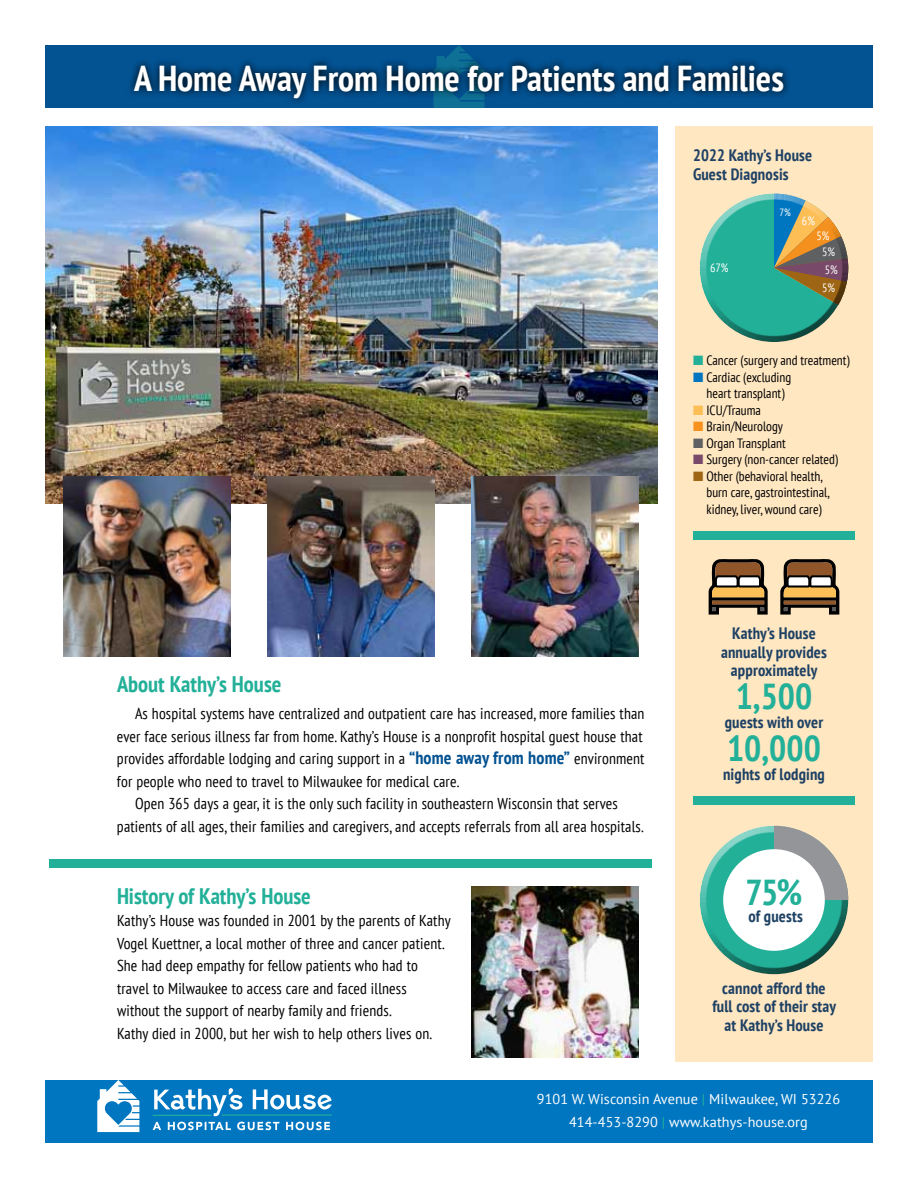
<style>
.page{position:relative;width:918px;height:1188px;background:#fff}
.page>*{position:absolute;margin:0;border:0;box-sizing:border-box;transform-origin:0 0}
.t1{font:700 condensed 36px "PT Sans";color:#fff}
.t2{font:700 condensed 36px "PT Sans";color:#23b099}
.t3{font:700 condensed 22.5px "PT Sans";color:#23b099}
.t4{font:700 condensed 16.5px/18.8px "PT Sans";letter-spacing:.01em;color:#1e4164;text-align:center}
.t5{font:condensed 15.75px/22.5px "PT Sans";letter-spacing:.01em;color:#000}
.t6{font:14.25px/22.5px "PT Sans";letter-spacing:.005em;color:#fff;text-align:center}
.t7{font:condensed 13.5px/16.5px "PT Sans";color:#000;text-align:center}
.t8{font:condensed 12px "PT Sans";color:#fff}
.t9{font:condensed 10.5px "PT Sans";color:#fff}
.s1{font-weight:700;font-size:18px;color:#035292}
.s2{color:#23b099}
.s3{color:#0076c0}
.s4{color:#fdbe56}
.s5{color:#f7921e}
.s6{color:#5f6062}
.s7{color:#79496a}
.s8{color:#9e6614}
</style>
<div class="page">
<div style="left:45px;top:45px;width:828px;height:63px;background:#035292"></div>
<svg style="left:433px;top:45px;width:52px;height:63px"></svg>
<div style="left:45px;top:1080px;width:828px;height:63px;background:#0076c0"></div>
<div style="left:675px;top:126px;width:198px;height:936px;background:#ffe7c2"></div>
<div style="left:50px;top:860px;width:602px;height:8px;background:#23b099"></div>
<svg style="left:97px;top:1080px;width:42px;height:52px"></svg>
<svg style="left:154px;top:1088px;width:89px;height:28px"></svg>
<svg style="left:253px;top:1089px;width:79px;height:21px"></svg>
<hr style="left:153px;top:1115px;width:59px;height:1px;background:#23b099">
<hr style="left:222px;top:1114px;width:110px;height:2px;background:#23b099">
<svg style="left:153px;top:1122px;width:177px;height:8px"></svg>
<div style="left:693px;top:531px;width:162px;height:9px;background:#23b099"></div>
<div style="left:693px;top:796px;width:162px;height:10px;background:#23b099"></div>
<div style="left:698px;top:185px;width:158px;height:119px;background:#fff;opacity:.75"></div>
<div style="left:698px;top:215px;width:158px;height:129px;background:#000;opacity:.75"></div>
<div style="left:698px;top:824px;width:151px;height:114px;background:#fff;opacity:.75"></div>
<div style="left:698px;top:849px;width:151px;height:126px;background:#000;opacity:.75"></div>
<svg style="left:774px;top:826px;width:74px;height:74px"></svg>
<div style="left:723px;top:849px;width:102px;height:102px;background:#fff;border-radius:50%"></div>
<svg style="left:709px;top:559px;width:59px;height:56px;background:#8d7252"></svg>
<svg style="left:780px;top:559px;width:59px;height:56px;background:#8d7252"></svg>
<img style="left:471px;top:887px;width:168px;height:170px">
<img style="left:45px;top:126px;width:612px;height:378px">
<svg style="left:130px;top:57px;width:658px;height:49px"></svg>
<img style="left:63px;top:477px;width:168px;height:180px">
<img style="left:267px;top:477px;width:168px;height:180px">
<img style="left:471px;top:477px;width:168px;height:180px">
<h1 class="t1" style="left:134px;top:54px;width:651px">A Home Away From Home for Patients and Families</h1>
<p class="t4" style="left:693px;top:146px;width:121px;text-align:left">2022 Kathy’s House<br>Guest Diagnosis</p>
<p class="t9" style="left:779px;top:206px;width:13px">7%</p>
<p class="t8" style="left:802px;top:213px;width:15px">6%</p>
<p class="t8" style="left:817px;top:228px;width:15px">5%</p>
<p class="t8" style="left:822px;top:244px;width:15px">5%</p>
<p class="t8" style="left:822px;top:280px;width:15px">5%</p>
<p class="t8" style="left:710px;top:260px;width:20px">67%</p>
<p class="t8" style="left:825px;top:262px;width:15px">5%</p>
<h2 class="t3" style="left:117px;top:670px;width:166px">About Kathy’s House</h2>
<p class="t5" style="left:135px;top:702px;width:511px">As hospital systems have centralized and outpatient care has increased, more families than</p>
<p class="t5" style="left:117px;top:725px;width:527px">ever face serious illness far from home. Kathy’s House is a nonprofit hospital guest house that</p>
<p class="t5" style="left:117px;top:747px;width:529px">provides affordable lodging and caring support in a <span class="s1">“home away from home”</span> environment</p>
<p class="t5" style="left:117px;top:770px;width:344px">for people who need to travel to Milwaukee for medical care.</p>
<p class="t5" style="left:135px;top:792px;width:484px">Open 365 days a gear, it is the only such facility in southeastern Wisconsin that serves</p>
<p class="t5" style="left:117px;top:815px;width:528px">patients of all ages, their families and caregivers, and accepts referrals from all area hospitals.</p>
<h2 class="t3" style="left:117px;top:881px;width:195px">History of Kathy’s House</h2>
<p class="t5" style="left:117px;top:909px;width:335px">Kathy’s House was founded in 2001 by the parents of Kathy Vogel Kuettner, a local mother of three and cancer patient.<br>She had deep empathy for fellow patients who had to travel to Milwaukee to access care and faced illness without the support of nearby family and friends.<br>Kathy died in 2000, but her wish to help others lives on.</p>
<p class="t7" style="left:693px;top:352px;width:158px"><span class="s2">■</span> Cancer (surgery and treatment)</p>
<p class="t7" style="left:693px;top:368px;width:100px"><span class="s3">■</span> Cardiac (excluding heart transplant)</p>
<p class="t7" style="left:693px;top:401px;width:69px"><span class="s4">■</span> ICU/Trauma</p>
<p class="t7" style="left:693px;top:418px;width:91px"><span class="s5">■</span> Brain/Neurology</p>
<p class="t7" style="left:693px;top:434px;width:94px"><span class="s6">■</span> Organ Transplant</p>
<p class="t7" style="left:693px;top:451px;width:147px"><span class="s7">■</span> Surgery (non-cancer related)</p>
<p class="t7" style="left:706px;top:467px;width:125px;text-align:left;text-indent:-14px"><span class="s8">■</span> Other (behavioral health, burn care, gastrointestinal, kidney, liver, wound care)</p>
<p class="t4" style="left:721px;top:624px;width:107px">Kathy’s House annually provides approximately</p>
<h1 class="t2" style="left:736px;top:673px;width:78px">1,500</h1>
<p class="t4" style="left:725px;top:713px;width:100px">guests with over</p>
<h1 class="t2" style="left:727px;top:725px;width:95px">10,000</h1>
<p class="t4" style="left:723px;top:765px;width:103px">nights of lodging</p>
<h1 class="t2" style="left:746px;top:869px;width:58px">75%</h1>
<p class="t4" style="left:749px;top:907px;width:56px">of guests</p>
<p class="t4" style="left:712px;top:978px;width:125px">cannot afford the full cost of their stay at Kathy’s House</p>
<p class="t6" style="left:537px;top:1088px;width:305px">9101 W. Wisconsin Avenue <span class="s2">|</span> Milwaukee, WI 53226<br>414-453-8290 <span class="s2">|</span> www.kathys-house.org</p>
</div>
